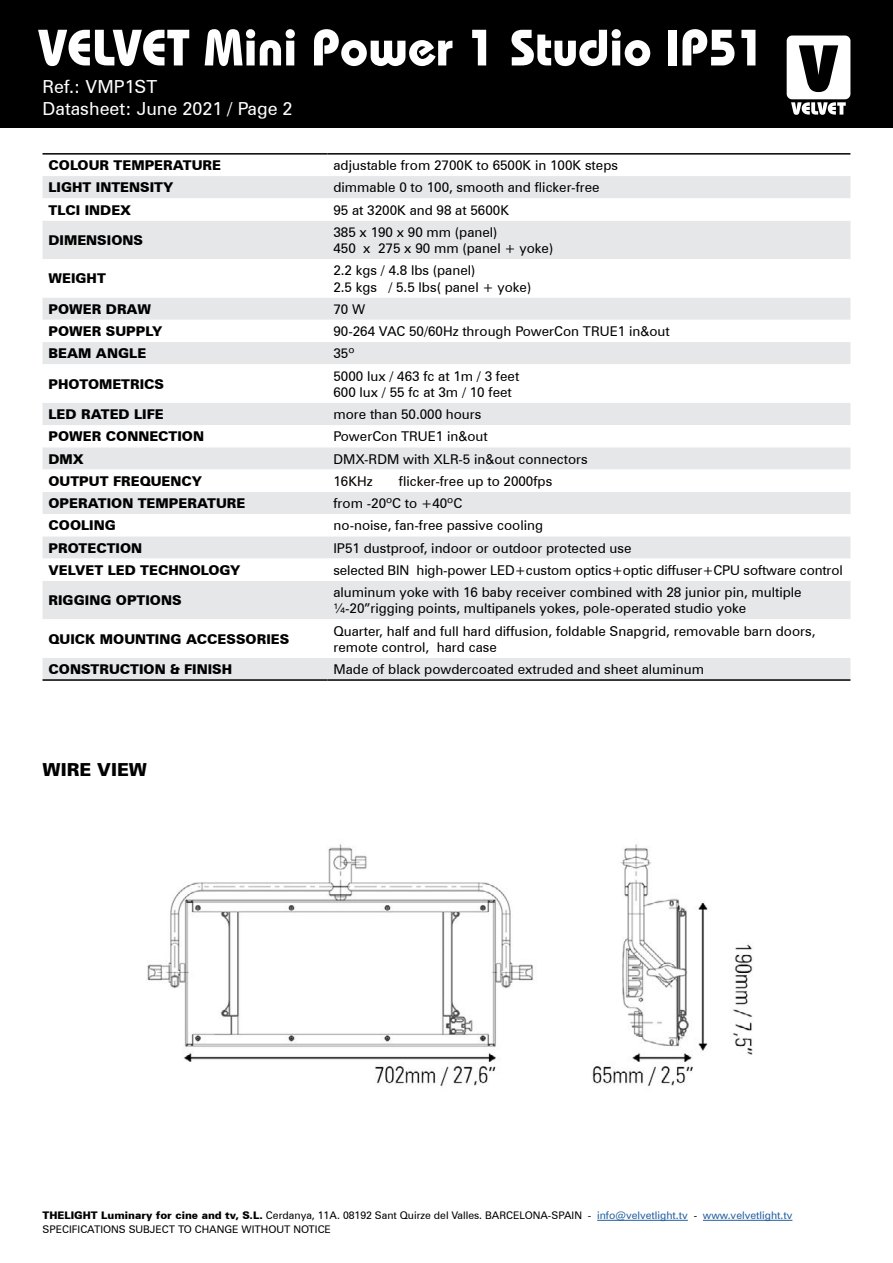
<style>
.page{position:relative;width:893px;height:1263px;background:#fff}
.page>*{position:absolute;margin:0;border:0;box-sizing:border-box;transform-origin:0 0}
.t1{font:700 51px "Bauhaus Std";color:#fff}
.t2{font:18px/21.6px "Zurich BT";color:#fff}
.t3{font:900 18px "Zurich BT";color:#000}
.t4{font:13.5px/16.2px "Zurich BT";color:#000}
.t5{font:900 13.5px "Zurich BT";color:#000}
.t6{font:10.5px/13.5px "Zurich BT";color:#000}
.s1{font-family:"Arial"}
.s2{font-weight:900}
.s3{color:#215e9e}
</style>
<div class="page">
<div style="left:0;top:0;width:893px;height:128px;background:#000"></div>
<hr style="left:597px;top:1220px;width:91px;height:1px;background:#215e9e">
<hr style="left:703px;top:1220px;width:89px;height:1px;background:#215e9e">
<svg style="left:787px;top:36px;width:63px;height:79px"></svg>
<div style="left:43px;top:176px;width:807px;height:503px;background:#e6e7e8"></div>
<svg style="left:43px;top:198px;width:807px;height:23px"></svg>
<svg style="left:43px;top:259px;width:807px;height:399px"></svg>
<hr style="left:43px;top:153px;width:284px;height:2px;background:#000">
<hr style="left:327px;top:153px;width:523px;height:2px;background:#000">
<hr style="left:43px;top:679px;width:284px;height:2px;background:#000">
<hr style="left:327px;top:679px;width:523px;height:2px;background:#000">
<img style="left:147px;top:844px;width:607px;height:243px">
<h1 class="t1" style="left:38px;top:16px;width:728px">VELVET Mini Power 1 Studio IP51</h1>
<h2 class="t2" style="left:43px;top:76px;width:252px">Ref.: VMP1ST<br>Datasheet: June 2021 / Page 2</h2>
<p class="t5" style="left:49px;top:157px;width:174px">COLOUR TEMPERATURE</p>
<p class="t4" style="left:333px;top:157px;width:286px">adjustable from 2700K to 6500K in 100K steps</p>
<p class="t5" style="left:49px;top:179px;width:126px">LIGHT INTENSITY</p>
<p class="t4" style="left:333px;top:179px;width:268px">dimmable 0 to 100, smooth and flicker-free</p>
<p class="t5" style="left:49px;top:202px;width:84px">TLCI INDEX</p>
<p class="t4" style="left:333px;top:202px;width:177px">95 at 3200K and 98 at 5600K</p>
<p class="t5" style="left:49px;top:232px;width:96px">DIMENSIONS</p>
<p class="t4" style="left:333px;top:224px;width:166px">385 x 190 x 90 mm (panel)</p>
<p class="t4" style="left:333px;top:240px;width:221px">450 x 275 x 90 mm (panel + yoke)</p>
<p class="t5" style="left:49px;top:270px;width:59px">WEIGHT</p>
<p class="t4" style="left:333px;top:262px;width:144px">2.2 kgs / 4.8 lbs (panel)</p>
<p class="t4" style="left:333px;top:278px;width:199px">2.5 kgs / 5.5 lbs( panel + yoke)</p>
<p class="t5" style="left:49px;top:301px;width:104px">POWER DRAW</p>
<p class="t4" style="left:333px;top:301px;width:33px">70 W</p>
<p class="t5" style="left:49px;top:323px;width:116px">POWER SUPPLY</p>
<p class="t4" style="left:333px;top:323px;width:338px">90-264 VAC 50/60Hz through PowerCon TRUE1 in<span class="s1">&amp;</span>out</p>
<p class="t5" style="left:49px;top:345px;width:99px">BEAM ANGLE</p>
<p class="t4" style="left:333px;top:345px;width:23px">35º</p>
<p class="t5" style="left:49px;top:376px;width:117px">PHOTOMETRICS</p>
<p class="t4" style="left:333px;top:368px;width:187px">5000 lux / 463 fc at 1m / 3 feet</p>
<p class="t4" style="left:333px;top:384px;width:180px">600 lux / 55 fc at 3m / 10 feet</p>
<p class="t5" style="left:49px;top:406px;width:117px">LED RATED LIFE</p>
<p class="t4" style="left:333px;top:406px;width:150px">more than 50.000 hours</p>
<p class="t5" style="left:49px;top:428px;width:157px">POWER CONNECTION</p>
<p class="t4" style="left:333px;top:428px;width:156px">PowerCon TRUE1 in<span class="s1">&amp;</span>out</p>
<p class="t5" style="left:49px;top:451px;width:37px">DMX</p>
<p class="t4" style="left:333px;top:450px;width:256px">DMX-RDM with XLR-5 in<span class="s1">&amp;</span>out connectors</p>
<p class="t5" style="left:49px;top:473px;width:155px">OUTPUT FREQUENCY</p>
<p class="t4" style="left:333px;top:473px;width:41px">16KHz</p>
<p class="t4" style="left:399px;top:473px;width:155px">flicker-free up to 2000fps</p>
<p class="t5" style="left:49px;top:495px;width:198px">OPERATION TEMPERATURE</p>
<p class="t4" style="left:333px;top:495px;width:130px">from -20ºC to +40ºC</p>
<p class="t5" style="left:49px;top:517px;width:69px">COOLING</p>
<p class="t4" style="left:333px;top:517px;width:211px">no-noise, fan-free passive cooling</p>
<p class="t5" style="left:49px;top:540px;width:95px">PROTECTION</p>
<p class="t4" style="left:333px;top:540px;width:300px">IP51 dustproof, indoor or outdoor protected use</p>
<p class="t5" style="left:49px;top:562px;width:194px">VELVET LED TECHNOLOGY</p>
<p class="t4" style="left:333px;top:562px;width:511px">selected BIN high-power LED+custom optics+optic diffuser+CPU software control</p>
<p class="t5" style="left:49px;top:592px;width:135px">RIGGING OPTIONS</p>
<p class="t4" style="left:333px;top:584px;width:470px">aluminum yoke with 16 baby receiver combined with 28 junior pin, multiple ¼-20”rigging points, multipanels yokes, pole-operated studio yoke</p>
<p class="t5" style="left:49px;top:631px;width:242px">QUICK MOUNTING ACCESSORIES</p>
<p class="t4" style="left:333px;top:622px;width:484px">Quarter, half and full hard diffusion, foldable Snapgrid, removable barn doors, remote control, hard case</p>
<p class="t5" style="left:49px;top:661px;width:185px">CONSTRUCTION &amp; FINISH</p>
<p class="t4" style="left:333px;top:661px;width:372px">Made of black powdercoated extruded and sheet aluminum</p>
<h3 class="t3" style="left:43px;top:759px;width:106px">WIRE VIEW</h3>
<p class="t6" style="left:43px;top:1209px;width:751px"><span class="s2">THELIGHT Luminary for cine and tv, S.L.</span> Cerdanya, 11A. 08192 Sant Quirze del Valles. BARCELONA-SPAIN - <span class="s3">info@velvetlight.tv</span> - <span class="s3">www.velvetlight.tv<br></span>SPECIFICATIONS SUBJECT TO CHANGE WITHOUT NOTICE</p>
</div>
